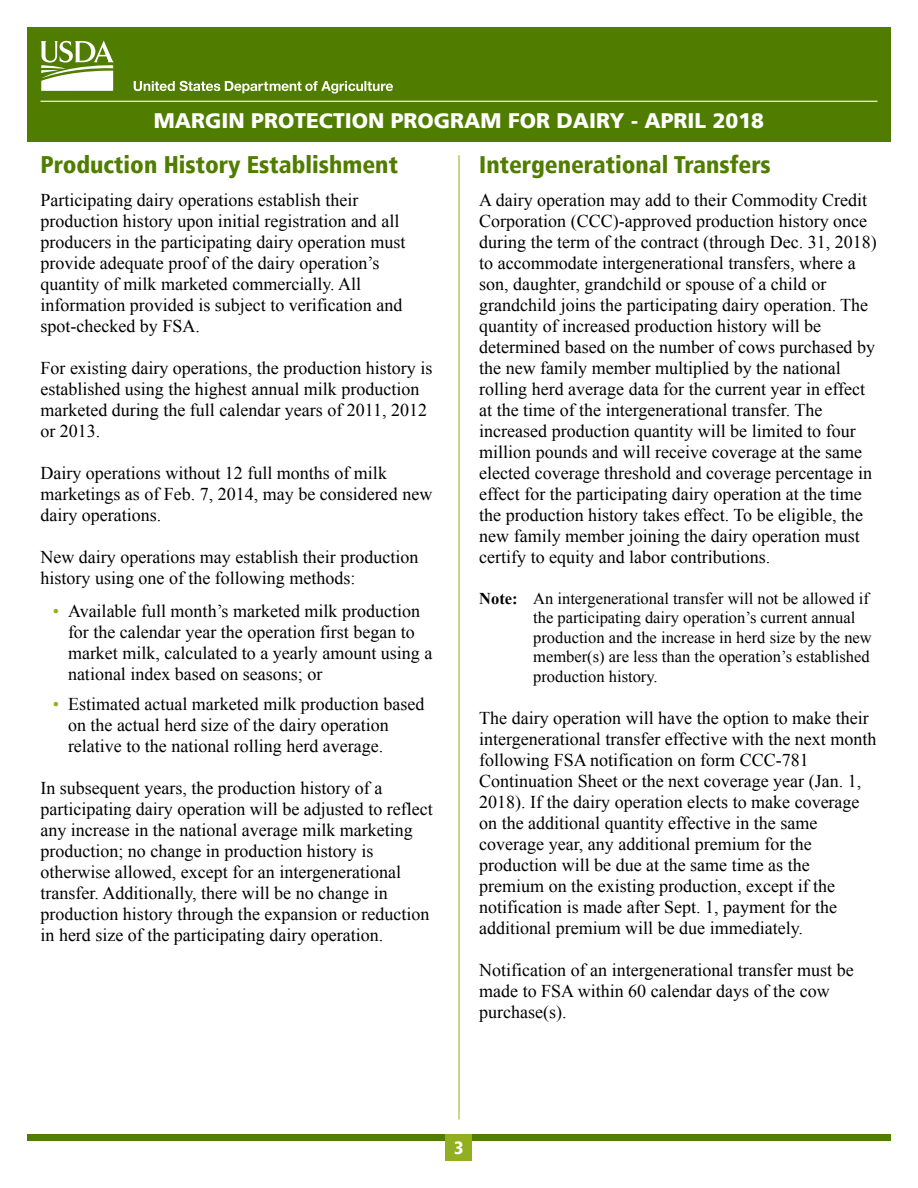
<style>
.page{position:relative;width:918px;height:1188px;background:#fff}
.page>*{position:absolute;margin:0;border:0;box-sizing:border-box;transform-origin:0 0}
.t1{font:900 condensed 24px "Frutiger LT";color:#507d00}
.t2{font:900 21px "Frutiger LT";color:#fff}
.t3{font:18px/21px "Times New Roman";color:#000}
.t4{font:900 condensed 18px "Frutiger LT";color:#fff}
.t5{font:16.5px/19.5px "Times New Roman";color:#000}
.s1{color:#91af20}
.s2{font-weight:700}
</style>
<div class="page">
<div style="left:27px;top:1134px;width:864px;height:7px;background:#507d00"></div>
<div style="left:27px;top:27px;width:864px;height:115px;background:#507d00"></div>
<svg style="left:40px;top:40px;width:74px;height:51px"></svg>
<svg style="left:134px;top:81px;width:259px;height:13px"></svg>
<hr style="left:40px;top:101px;width:838px;height:1px;background:#fff">
<div style="left:446px;top:1134px;width:26px;height:27px;background:#91af20"></div>
<hr style="left:459px;top:155px;width:1px;height:964px;background:#91af20">
<p class="t2" style="left:154px;top:108px;width:612px">MARGIN PROTECTION PROGRAM FOR DAIRY - APRIL 2018</p>
<h1 class="t1" style="left:40px;top:150px;width:359px">Production History Establishment</h1>
<p class="t3" style="left:40px;top:189px;width:366px">Participating dairy operations establish their production history upon initial registration and all producers in the participating dairy operation must provide adequate proof of the dairy operation’s quantity of milk marketed commercially. All information provided is subject to verification and spot-checked by FSA.</p>
<p class="t3" style="left:40px;top:357px;width:393px">For existing dairy operations, the production history is established using the highest annual milk production marketed during the full calendar years of 2011, 2012 or 2013.</p>
<p class="t3" style="left:40px;top:462px;width:393px">Dairy operations without 12 full months of milk marketings as of Feb. 7, 2014, may be considered new dairy operations.</p>
<p class="t3" style="left:40px;top:546px;width:379px">New dairy operations may establish their production history using one of the following methods:</p>
<p class="t3" style="left:68px;top:600px;width:366px;text-indent:-15px"><span class="s1">•</span> Available full month’s marketed milk production for the calendar year the operation first began to market milk, calculated to a yearly amount using a national index based on seasons; or</p>
<p class="t3" style="left:68px;top:694px;width:358px;text-indent:-15px"><span class="s1">•</span> Estimated actual marketed milk production based on the actual herd size of the dairy operation relative to the national rolling herd average.</p>
<p class="t3" style="left:40px;top:778px;width:394px">In subsequent years, the production history of a participating dairy operation will be adjusted to reflect any increase in the national average milk marketing production; no change in production history is otherwise allowed, except for an intergenerational transfer. Additionally, there will be no change in production history through the expansion or reduction in herd size of the participating dairy operation.</p>
<h1 class="t1" style="left:479px;top:150px;width:293px">Intergenerational Transfers</h1>
<p class="t3" style="left:479px;top:189px;width:399px">A dairy operation may add to their Commodity Credit Corporation (CCC)-approved production history once during the term of the contract (through Dec. 31, 2018) to accommodate intergenerational transfers, where a son, daughter, grandchild or spouse of a child or grandchild joins the participating dairy operation. The quantity of increased production history will be determined based on the number of cows purchased by the new family member multiplied by the national rolling herd average data for the current year in effect at the time of the intergenerational transfer. The increased production quantity will be limited to four million pounds and will receive coverage at the same elected coverage threshold and coverage percentage in effect for the participating dairy operation at the time the production history takes effect. To be eligible, the new family member joining the dairy operation must certify to equity and labor contributions.</p>
<p class="t5" style="left:533px;top:588px;width:340px;text-indent:-54px"><span class="s2">Note:</span> An intergenerational transfer will not be allowed if the participating dairy operation’s current annual production and the increase in herd size by the new member(s) are less than the operation’s established production history.</p>
<p class="t3" style="left:479px;top:707px;width:399px">The dairy operation will have the option to make their intergenerational transfer effective with the next month following FSA notification on form CCC-781<br>Continuation Sheet or the next coverage year (Jan. 1, 2018). If the dairy operation elects to make coverage on the additional quantity effective in the same coverage year, any additional premium for the production will be due at the same time as the premium on the existing production, except if the notification is made after Sept. 1, payment for the additional premium will be due immediately.</p>
<p class="t3" style="left:479px;top:959px;width:376px">Notification of an intergenerational transfer must be made to FSA within 60 calendar days of the cow purchase(s).</p>
<p class="t4" style="left:454px;top:1137px;width:11px">3</p>
</div>
